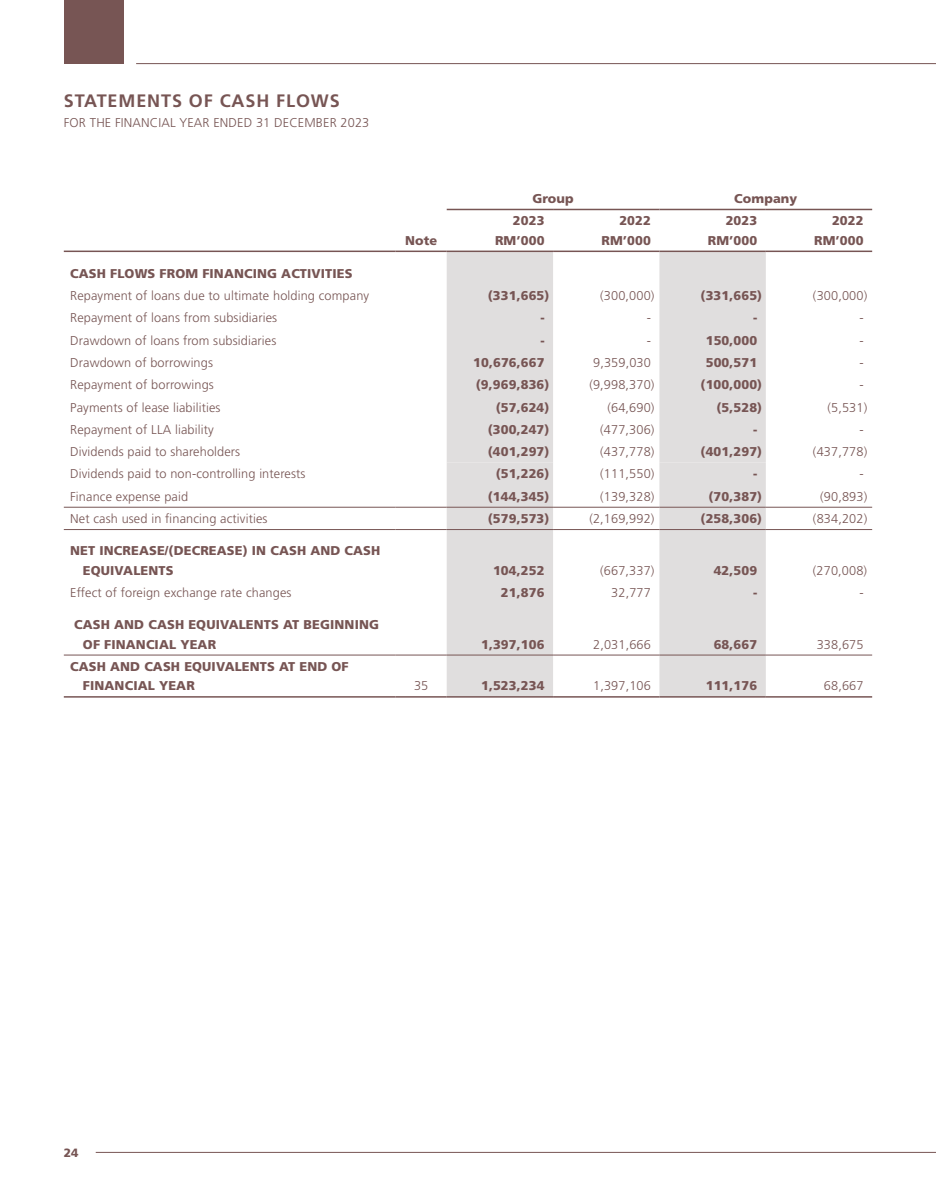
<style>
.page{position:relative;width:936px;height:1191px;background:#fff}
.page>*{position:absolute;margin:0;border:0;box-sizing:border-box;transform-origin:0 0}
.t1{font:700 18px "Frutiger LT Std";letter-spacing:.05em;color:#775554}
.t2{font:300 12.75px "Frutiger LT Std";letter-spacing:.01em;color:#775554}
.t3{font:900 12.75px/19.5px "Frutiger LT Std";letter-spacing:.01em;color:#775554;text-align:right}
.t4{font:900 12px "Frutiger LT Std";color:#775554}
</style>
<div class="page">
<div style="left:64px;top:0;width:59px;height:64px;background:#775554"></div>
<hr style="left:96px;top:1152px;width:839px;height:1px;background:#775554">
<hr style="left:136px;top:63px;width:799px;height:1px;background:#775554">
<svg style="left:446px;top:252px;width:319px;height:444px;fill:#e0dede"></svg>
<svg style="left:446px;top:462px;width:319px;height:45px"></svg>
<hr style="left:64px;top:507px;width:331px;height:1px;background:#775554">
<hr style="left:395px;top:507px;width:51px;height:1px;background:#775554">
<hr style="left:446px;top:507px;width:107px;height:1px;background:#775554">
<hr style="left:553px;top:507px;width:106px;height:1px;background:#775554">
<hr style="left:659px;top:507px;width:106px;height:1px;background:#775554">
<hr style="left:765px;top:507px;width:107px;height:1px;background:#775554">
<hr style="left:64px;top:250px;width:331px;height:2px;background:#775554">
<hr style="left:395px;top:250px;width:51px;height:2px;background:#775554">
<hr style="left:446px;top:250px;width:107px;height:2px;background:#775554">
<hr style="left:553px;top:250px;width:106px;height:2px;background:#775554">
<hr style="left:659px;top:250px;width:106px;height:2px;background:#775554">
<hr style="left:765px;top:250px;width:107px;height:2px;background:#775554">
<hr style="left:446px;top:209px;width:107px;height:1px;background:#775554">
<hr style="left:553px;top:209px;width:106px;height:1px;background:#775554">
<hr style="left:659px;top:209px;width:106px;height:1px;background:#775554">
<hr style="left:765px;top:209px;width:107px;height:1px;background:#775554">
<hr style="left:64px;top:529px;width:331px;height:1px;background:#775554">
<hr style="left:395px;top:529px;width:51px;height:1px;background:#775554">
<hr style="left:446px;top:529px;width:107px;height:1px;background:#775554">
<hr style="left:553px;top:529px;width:106px;height:1px;background:#775554">
<hr style="left:659px;top:529px;width:106px;height:1px;background:#775554">
<hr style="left:765px;top:529px;width:107px;height:1px;background:#775554">
<hr style="left:64px;top:654px;width:331px;height:1px;background:#775554">
<hr style="left:395px;top:654px;width:51px;height:1px;background:#775554">
<hr style="left:446px;top:654px;width:107px;height:1px;background:#775554">
<hr style="left:553px;top:654px;width:106px;height:1px;background:#775554">
<hr style="left:659px;top:654px;width:106px;height:1px;background:#775554">
<hr style="left:765px;top:654px;width:107px;height:1px;background:#775554">
<hr style="left:64px;top:696px;width:331px;height:1px;background:#775554">
<hr style="left:395px;top:696px;width:51px;height:1px;background:#775554">
<hr style="left:446px;top:696px;width:107px;height:1px;background:#775554">
<hr style="left:553px;top:696px;width:106px;height:1px;background:#775554">
<hr style="left:659px;top:696px;width:106px;height:1px;background:#775554">
<hr style="left:765px;top:696px;width:107px;height:1px;background:#775554">
<h1 class="t1" style="left:64px;top:90px;width:277px">STATEMENTS OF CASH FLOWS</h1>
<p class="t2" style="left:64px;top:115px;width:307px">FOR THE FINANCIAL YEAR ENDED 31 DECEMBER 2023</p>
<p class="t3" style="left:405px;top:231px;width:34px">Note</p>
<p class="t3" style="left:532px;top:189px;width:43px">Group</p>
<p class="t3" style="left:734px;top:189px;width:65px">Company</p>
<p class="t3" style="left:495px;top:211px;width:51px">2023<br>RM’000</p>
<p class="t3" style="left:601px;top:211px;width:51px">2022<br>RM’000</p>
<p class="t3" style="left:707px;top:211px;width:51px">2023<br>RM’000</p>
<p class="t3" style="left:814px;top:211px;width:51px">2022<br>RM’000</p>
<p class="t3" style="left:70px;top:263px;width:284px">CASH FLOWS FROM FINANCING ACTIVITIES</p>
<p class="t2" style="left:70px;top:288px;width:300px">Repayment of loans due to ultimate holding company</p>
<p class="t3" style="left:488px;top:286px;width:63px">(331,665)</p>
<p class="t2" style="left:600px;top:288px;width:56px">(300,000)</p>
<p class="t3" style="left:700px;top:286px;width:63px">(331,665)</p>
<p class="t2" style="left:813px;top:288px;width:56px">(300,000)</p>
<p class="t2" style="left:70px;top:310px;width:208px">Repayment of loans from subsidiaries</p>
<p class="t3" style="left:540px;top:308px;width:6px">-</p>
<p class="t2" style="left:646px;top:310px;width:6px">-</p>
<p class="t3" style="left:753px;top:308px;width:6px">-</p>
<p class="t2" style="left:859px;top:310px;width:6px">-</p>
<p class="t2" style="left:70px;top:333px;width:208px">Drawdown of loans from subsidiaries</p>
<p class="t3" style="left:540px;top:330px;width:6px">-</p>
<p class="t2" style="left:646px;top:333px;width:6px">-</p>
<p class="t3" style="left:705px;top:330px;width:53px">150,000</p>
<p class="t2" style="left:859px;top:333px;width:6px">-</p>
<p class="t2" style="left:70px;top:355px;width:144px">Drawdown of borrowings</p>
<p class="t3" style="left:473px;top:352px;width:73px">10,676,667</p>
<p class="t2" style="left:593px;top:355px;width:59px">9,359,030</p>
<p class="t3" style="left:705px;top:352px;width:53px">500,571</p>
<p class="t2" style="left:859px;top:355px;width:6px">-</p>
<p class="t2" style="left:70px;top:377px;width:145px">Repayment of borrowings</p>
<p class="t3" style="left:476px;top:375px;width:75px">(9,969,836)</p>
<p class="t2" style="left:589px;top:377px;width:67px">(9,998,370)</p>
<p class="t3" style="left:700px;top:375px;width:63px">(100,000)</p>
<p class="t2" style="left:859px;top:377px;width:6px">-</p>
<p class="t2" style="left:70px;top:400px;width:152px">Payments of lease liabilities</p>
<p class="t3" style="left:495px;top:397px;width:55px">(57,624)</p>
<p class="t2" style="left:607px;top:400px;width:48px">(64,690)</p>
<p class="t3" style="left:716px;top:397px;width:47px">(5,528)</p>
<p class="t2" style="left:827px;top:400px;width:41px">(5,531)</p>
<p class="t2" style="left:70px;top:422px;width:145px">Repayment of LLA liability</p>
<p class="t3" style="left:488px;top:419px;width:63px">(300,247)</p>
<p class="t2" style="left:600px;top:422px;width:56px">(477,306)</p>
<p class="t3" style="left:753px;top:419px;width:6px">-</p>
<p class="t2" style="left:859px;top:422px;width:6px">-</p>
<p class="t2" style="left:70px;top:444px;width:171px">Dividends paid to shareholders</p>
<p class="t3" style="left:488px;top:442px;width:63px">(401,297)</p>
<p class="t2" style="left:600px;top:444px;width:56px">(437,778)</p>
<p class="t3" style="left:700px;top:442px;width:63px">(401,297)</p>
<p class="t2" style="left:813px;top:444px;width:56px">(437,778)</p>
<p class="t2" style="left:70px;top:467px;width:237px">Dividends paid to non-controlling interests</p>
<p class="t3" style="left:495px;top:464px;width:55px">(51,226)</p>
<p class="t2" style="left:600px;top:467px;width:56px">(111,550)</p>
<p class="t3" style="left:753px;top:464px;width:6px">-</p>
<p class="t2" style="left:859px;top:467px;width:6px">-</p>
<p class="t2" style="left:70px;top:489px;width:119px">Finance expense paid</p>
<p class="t3" style="left:488px;top:486px;width:63px">(144,345)</p>
<p class="t2" style="left:600px;top:489px;width:56px">(139,328)</p>
<p class="t3" style="left:708px;top:486px;width:55px">(70,387)</p>
<p class="t2" style="left:820px;top:489px;width:48px">(90,893)</p>
<p class="t2" style="left:70px;top:511px;width:199px">Net cash used in financing activities</p>
<p class="t3" style="left:488px;top:509px;width:63px">(579,573)</p>
<p class="t2" style="left:589px;top:511px;width:67px">(2,169,992)</p>
<p class="t3" style="left:700px;top:509px;width:63px">(258,306)</p>
<p class="t2" style="left:813px;top:511px;width:56px">(834,202)</p>
<p class="t3" style="left:83px;top:541px;width:299px;text-align:left;text-indent:-13px">NET INCREASE/(DECREASE) IN CASH AND CASH<br>EQUIVALENTS</p>
<p class="t3" style="left:493px;top:560px;width:53px">104,252</p>
<p class="t2" style="left:600px;top:563px;width:56px">(667,337)</p>
<p class="t3" style="left:713px;top:560px;width:45px">42,509</p>
<p class="t2" style="left:812px;top:563px;width:56px">(270,008)</p>
<p class="t2" style="left:70px;top:585px;width:223px">Effect of foreign exchange rate changes</p>
<p class="t3" style="left:501px;top:583px;width:45px">21,876</p>
<p class="t2" style="left:611px;top:585px;width:41px">32,777</p>
<p class="t3" style="left:753px;top:583px;width:6px">-</p>
<p class="t2" style="left:859px;top:585px;width:6px">-</p>
<p class="t3" style="left:83px;top:615px;width:297px;text-align:left;text-indent:-9px">CASH AND CASH EQUIVALENTS AT BEGINNING<br>OF FINANCIAL YEAR</p>
<p class="t3" style="left:481px;top:634px;width:65px">1,397,106</p>
<p class="t2" style="left:593px;top:637px;width:59px">2,031,666</p>
<p class="t3" style="left:713px;top:634px;width:45px">68,667</p>
<p class="t2" style="left:816px;top:637px;width:48px">338,675</p>
<p class="t3" style="left:83px;top:656px;width:267px;text-align:left;text-indent:-13px">CASH AND CASH EQUIVALENTS AT END OF<br>FINANCIAL YEAR</p>
<p class="t2" style="left:414px;top:679px;width:16px">35</p>
<p class="t3" style="left:481px;top:676px;width:65px">1,523,234</p>
<p class="t2" style="left:593px;top:679px;width:59px">1,397,106</p>
<p class="t3" style="left:705px;top:676px;width:53px">111,176</p>
<p class="t2" style="left:823px;top:679px;width:41px">68,667</p>
<p class="t4" style="left:64px;top:1145px;width:16px">24</p>
</div>
